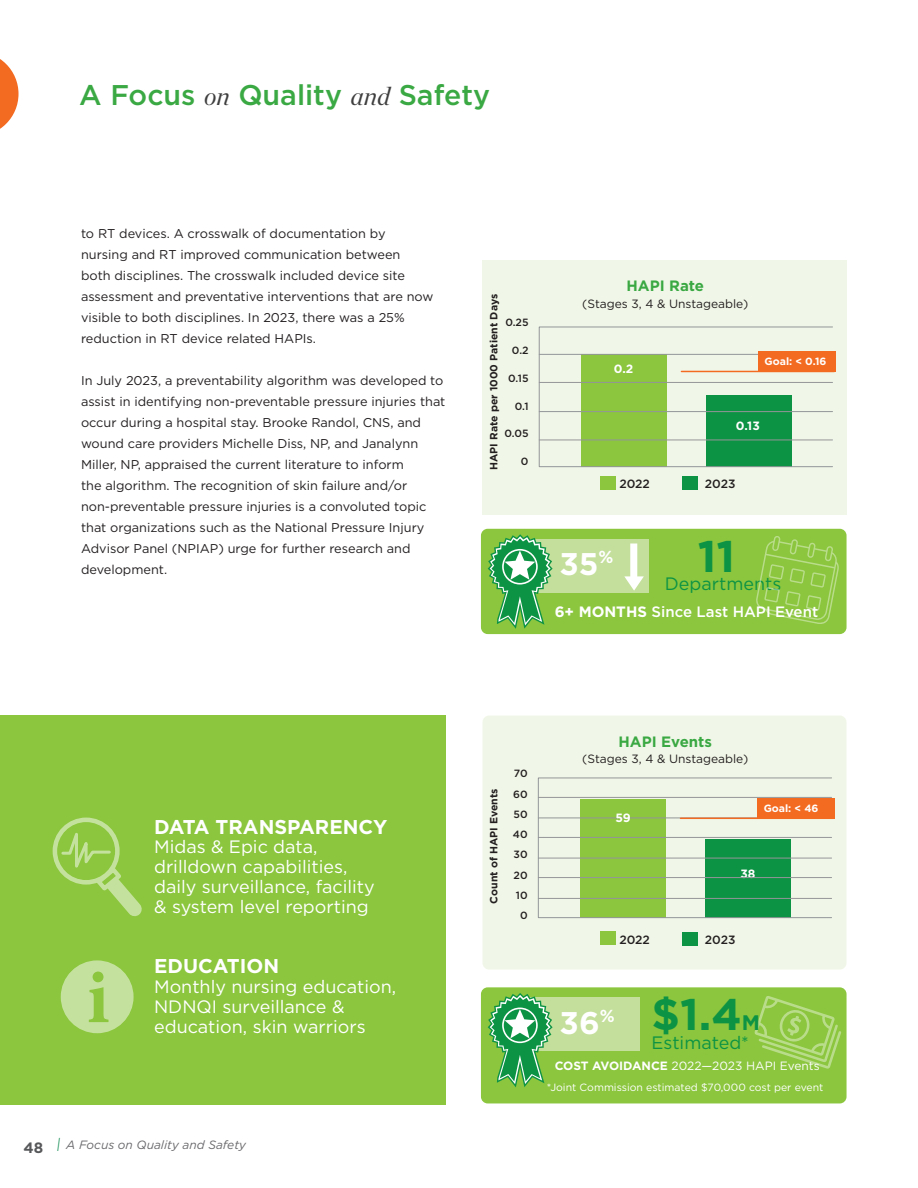
<style>
.page{position:relative;width:918px;height:1188px;background:#fff}
.page>*{position:absolute;margin:0;border:0;box-sizing:border-box;transform-origin:0 0}
.t1{font:700 44.25px "Gotham";color:#0d9344}
.t2{font:700 31.35px "Gotham";color:#fff}
.t3{font:500 28.5px "Gotham";color:#3aa843}
.t4{font:700 19.95px "Gotham";color:#fff}
.t5{font:18px/20px "Gotham";color:#fff}
.t6{font:18px "Gotham";color:#0d9344}
.t7{font:500 15px "Gotham";color:#fff}
.t8{font:700 15px "Gotham";color:#3aa843}
.t9{font:700 15px "Gotham";color:#57585a}
.t10{font:12.75px/21px "Gotham";color:#231f20}
.t11{font:12px "Gotham";color:#231f20}
.t12{font:12px "Gotham";color:#fff}
.t13{font:italic 12px "Gotham";color:#69696c}
.t14{font:500 12px "Gotham";color:#231f20}
.t15{font:700 12px "Gotham";color:#fff}
.t16{font:10.5px "Gotham";color:#fff}
.t17{font:700 10.5px "Gotham";color:#231f20}
.t18{font:500 10.5px "Gotham";color:#231f20}
.t19{font:700 10.5px "Gotham";color:#fff}
.s1{font-family:"Chronicle Display";font-weight:400;font-style:italic;font-size:25.5px;color:#3e3e3f}
.s2{font-weight:700}
.s3{font-size:18.75px;color:#108b52}
.s4{font-size:21px}
</style>
<div class="page">
<div style="left:0;top:716px;width:446px;height:389px;background:#8bc63e"></div>
<svg style="left:0;top:59px;width:19px;height:70px"></svg>
<div style="left:481px;top:529px;width:366px;height:105px;background:#8bc63e;border-radius:7px"></div>
<div style="left:524px;top:539px;width:125px;height:54px;background:#c4df9b"></div>
<svg style="left:488px;top:534px;width:65px;height:95px"></svg>
<svg style="left:756px;top:536px;width:83px;height:88px"></svg>
<svg style="left:624px;top:543px;width:20px;height:48px"></svg>
<div style="left:481px;top:987px;width:366px;height:116px;background:#8bc63e;border-radius:7px"></div>
<div style="left:524px;top:997px;width:116px;height:54px;background:#c4df9b"></div>
<svg style="left:488px;top:993px;width:65px;height:94px"></svg>
<svg style="left:754px;top:996px;width:87px;height:73px"></svg>
<div style="left:482px;top:260px;width:365px;height:254px;background:#f1f7e8"></div>
<div style="left:706px;top:395px;width:86px;height:72px;background:#0d9344"></div>
<div style="left:581px;top:354px;width:86px;height:113px;background:#8bc63e"></div>
<div style="left:539px;top:327px;width:294px;height:140px;border:1px solid #939598"></div>
<hr style="left:539px;top:354px;width:294px;height:1px;background:#939598">
<hr style="left:539px;top:382px;width:294px;height:1px;background:#939598">
<hr style="left:539px;top:411px;width:294px;height:1px;background:#939598">
<hr style="left:539px;top:440px;width:294px;height:1px;background:#939598">
<div style="left:758px;top:351px;width:77px;height:21px;background:#f36a21"></div>
<hr style="left:681px;top:371px;width:153px;height:1px;background:#f36a21">
<div style="left:682px;top:477px;width:16px;height:13px;background:#0d9344"></div>
<div style="left:600px;top:477px;width:15px;height:13px;background:#8bc63e"></div>
<div style="left:482px;top:716px;width:365px;height:254px;background:#f1f7e8;border-radius:7px"></div>
<div style="left:682px;top:932px;width:16px;height:13px;background:#0d9344"></div>
<div style="left:600px;top:932px;width:15px;height:13px;background:#8bc63e"></div>
<div style="left:705px;top:839px;width:86px;height:79px;background:#0d9344"></div>
<div style="left:580px;top:799px;width:86px;height:119px;background:#8bc63e"></div>
<div style="left:538px;top:778px;width:294px;height:140px;border:1px solid #939598"></div>
<hr style="left:538px;top:797px;width:294px;height:1px;background:#939598">
<hr style="left:538px;top:818px;width:294px;height:1px;background:#939598">
<hr style="left:538px;top:858px;width:294px;height:1px;background:#939598">
<hr style="left:538px;top:898px;width:294px;height:1px;background:#939598">
<div style="left:757px;top:798px;width:77px;height:21px;background:#f36a21"></div>
<hr style="left:681px;top:818px;width:152px;height:1px;background:#f36a21">
<hr style="left:538px;top:837px;width:294px;height:1px;background:#939598">
<hr style="left:538px;top:877px;width:294px;height:1px;background:#939598">
<svg style="left:53px;top:817px;width:89px;height:100px"></svg>
<div style="left:61px;top:960px;width:73px;height:73px;background:#c4e29e;border-radius:50%"></div>
<svg style="left:89px;top:972px;width:20px;height:50px"></svg>
<p class="t3" style="left:79px;top:77px;width:412px">A Focus <span class="s1">on</span> Quality <span class="s1">and</span> Safety</p>
<p class="t10" style="left:81px;top:223px;width:354px">to RT devices. A crosswalk of documentation by nursing and RT improved communication between<br>both disciplines. The crosswalk included device site assessment and preventative interventions that are now visible to both disciplines. In 2023, there was a 25% reduction in RT device related HAPIs.</p>
<p class="t10" style="left:81px;top:370px;width:366px">In July 2023, a preventability algorithm was developed to assist in identifying non-preventable pressure injuries that occur during a hospital stay. Brooke Randol, CNS, and wound care providers Michelle Diss, NP, and Janalynn Miller, NP, appraised the current literature to inform<br>the algorithm. The recognition of skin failure and/or non-preventable pressure injuries is a convoluted topic that organizations such as the National Pressure Injury Advisor Panel (NPIAP) urge for further research and development.</p>
<p class="t17" style="left:487px;top:470px;width:177px;rotate:-90deg">HAPI Rate per 1000 Patient Days</p>
<p class="t18" style="left:505px;top:316px;width:25px">0.25</p>
<p class="t18" style="left:512px;top:344px;width:18px">0.2</p>
<p class="t18" style="left:508px;top:371px;width:22px">0.15</p>
<p class="t18" style="left:515px;top:399px;width:15px">0.1</p>
<p class="t18" style="left:504px;top:427px;width:26px">0.05</p>
<p class="t18" style="left:521px;top:455px;width:9px">0</p>
<p class="t8" style="left:626px;top:276px;width:79px">HAPI Rate</p>
<p class="t11" style="left:582px;top:296px;width:168px">(Stages 3, 4 &amp; Unstageable)</p>
<p class="t15" style="left:614px;top:361px;width:21px">0.2</p>
<p class="t19" style="left:765px;top:355px;width:64px">Goal: &lt; 0.16</p>
<p class="t15" style="left:736px;top:418px;width:25px">0.13</p>
<p class="t14" style="left:619px;top:476px;width:32px">2022</p>
<p class="t14" style="left:705px;top:476px;width:32px">2023</p>
<p class="t2" style="left:560px;top:543px;width:55px">35<sup>%</sup></p>
<p class="t1" style="left:698px;top:527px;width:39px">11</p>
<p class="t6" style="left:665px;top:572px;width:118px">Departments</p>
<p class="t7" style="left:555px;top:602px;width:265px"><span class="s2">6+ MONTHS</span> Since Last HAPI Event</p>
<p class="t4" style="left:154px;top:813px;width:235px">DATA TRANSPARENCY</p>
<p class="t5" style="left:154px;top:837px;width:222px">Midas &amp; Epic data, drilldown capabilities, daily surveillance, facility &amp; system level reporting</p>
<p class="t4" style="left:154px;top:953px;width:127px">EDUCATION</p>
<p class="t5" style="left:154px;top:976px;width:244px">Monthly nursing education,<br>NDNQI surveillance &amp; education, skin warriors</p>
<p class="t9" style="left:23px;top:1137px;width:21px">48</p>
<p class="t13" style="left:57px;top:1137px;width:191px"><span class="s3">I</span> A Focus on Quality and Safety</p>
<p class="t17" style="left:487px;top:904px;width:116px;rotate:-90deg">Count of HAPI Events</p>
<p class="t18" style="left:514px;top:767px;width:15px">70</p>
<p class="t18" style="left:513px;top:787px;width:16px">60</p>
<p class="t18" style="left:514px;top:807px;width:16px">50</p>
<p class="t18" style="left:513px;top:828px;width:16px">40</p>
<p class="t18" style="left:514px;top:848px;width:16px">30</p>
<p class="t18" style="left:514px;top:868px;width:16px">20</p>
<p class="t18" style="left:516px;top:888px;width:13px">10</p>
<p class="t18" style="left:520px;top:909px;width:9px">0</p>
<p class="t8" style="left:618px;top:731px;width:95px">HAPI Events</p>
<p class="t11" style="left:582px;top:751px;width:168px">(Stages 3, 4 &amp; Unstageable)</p>
<p class="t15" style="left:615px;top:810px;width:17px">59</p>
<p class="t19" style="left:764px;top:801px;width:56px">Goal: &lt; 46</p>
<p class="t15" style="left:740px;top:866px;width:17px">38</p>
<p class="t14" style="left:619px;top:932px;width:32px">2022</p>
<p class="t14" style="left:705px;top:932px;width:32px">2023</p>
<p class="t1" style="left:652px;top:985px;width:110px">$1.4<span class="s4">M</span></p>
<p class="t2" style="left:560px;top:1002px;width:57px">36<sup>%</sup></p>
<p class="t6" style="left:652px;top:1031px;width:99px">Estimated*</p>
<p class="t12" style="left:555px;top:1058px;width:267px"><span class="s2">COST AVOIDANCE</span> 2022—2023 HAPI Events</p>
<p class="t16" style="left:547px;top:1081px;width:278px">*Joint Commission estimated $70,000 cost per event</p>
</div>
